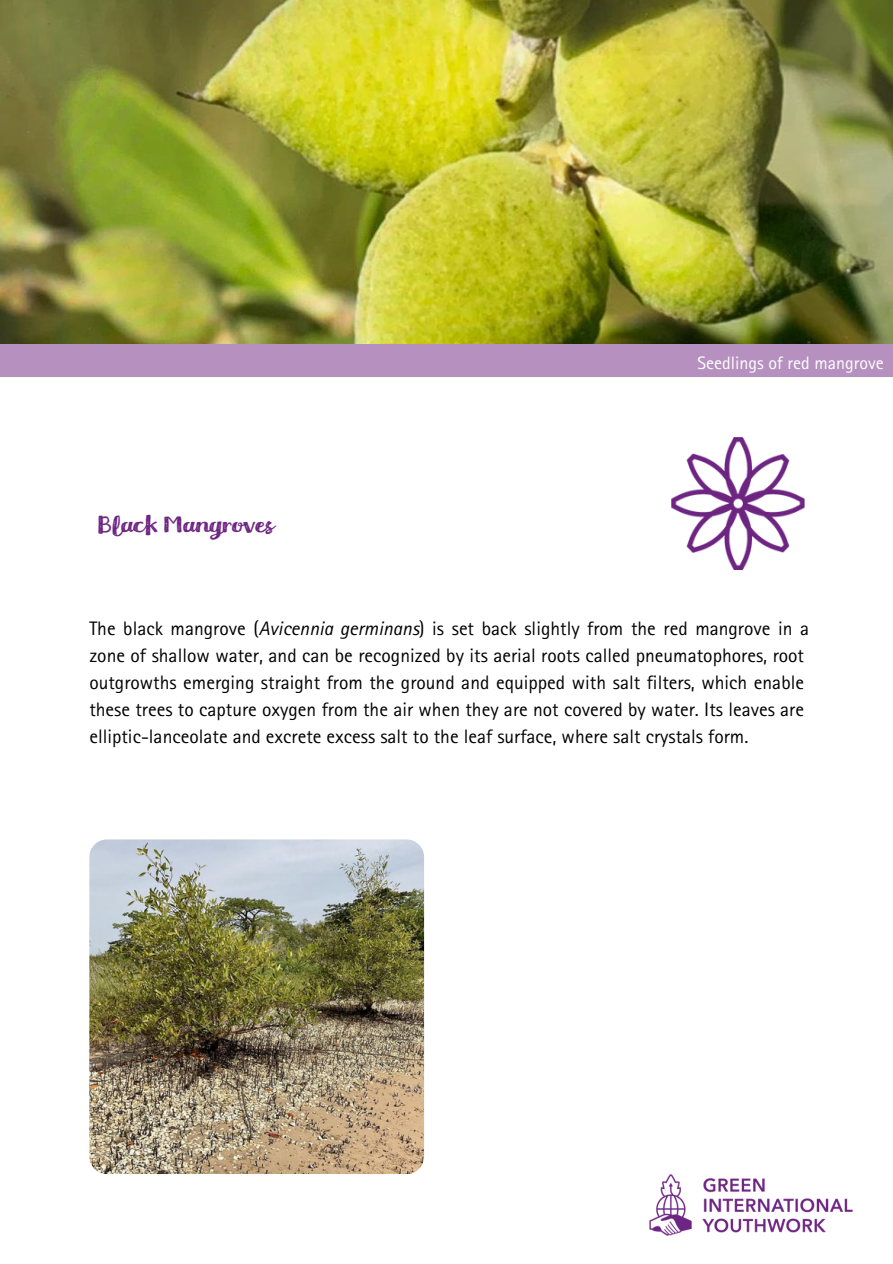
<style>
.page{position:relative;width:893px;height:1264px;background:#fff}
.page>*{position:absolute;margin:0;border:0;box-sizing:border-box;transform-origin:0 0}
.t1{font:27px "Meltow Brush Rust";color:#6e2482}
.t2{font:19.5px/27px "Rotis Sans Serif Std";color:#000}
.t3{font:18px "Rotis Sans Serif Std";color:#fff}
.s1{font-style:italic}
</style>
<div class="page">
<div style="left:0;top:108px;width:892px;height:268px;background:#b691c0"></div>
<img style="left:0;top:0;width:892px;height:343px">
<img style="left:649px;top:1174px;width:202px;height:62px">
<img style="left:89px;top:839px;width:335px;height:334px;border-radius:18px">
<img style="left:671px;top:438px;width:133px;height:131px">
<p class="t1" style="left:97px;top:511px;width:179px">Black Mangroves</p>
<p class="t3" style="left:697px;top:356px;width:188px">Seedlings of red mangrove</p>
<h1 class="t2" style="left:89px;top:618px;width:721px">The black mangrove (<span class="s1">Avicennia germinans</span>) is set back slightly from the red mangrove in a zone of shallow water, and can be recognized by its aerial roots called pneumatophores, root outgrowths emerging straight from the ground and equipped with salt filters, which enable these trees to capture oxygen from the air when they are not covered by water. Its leaves are elliptic-lanceolate and excrete excess salt to the leaf surface, where salt crystals form.</h1>
</div>
